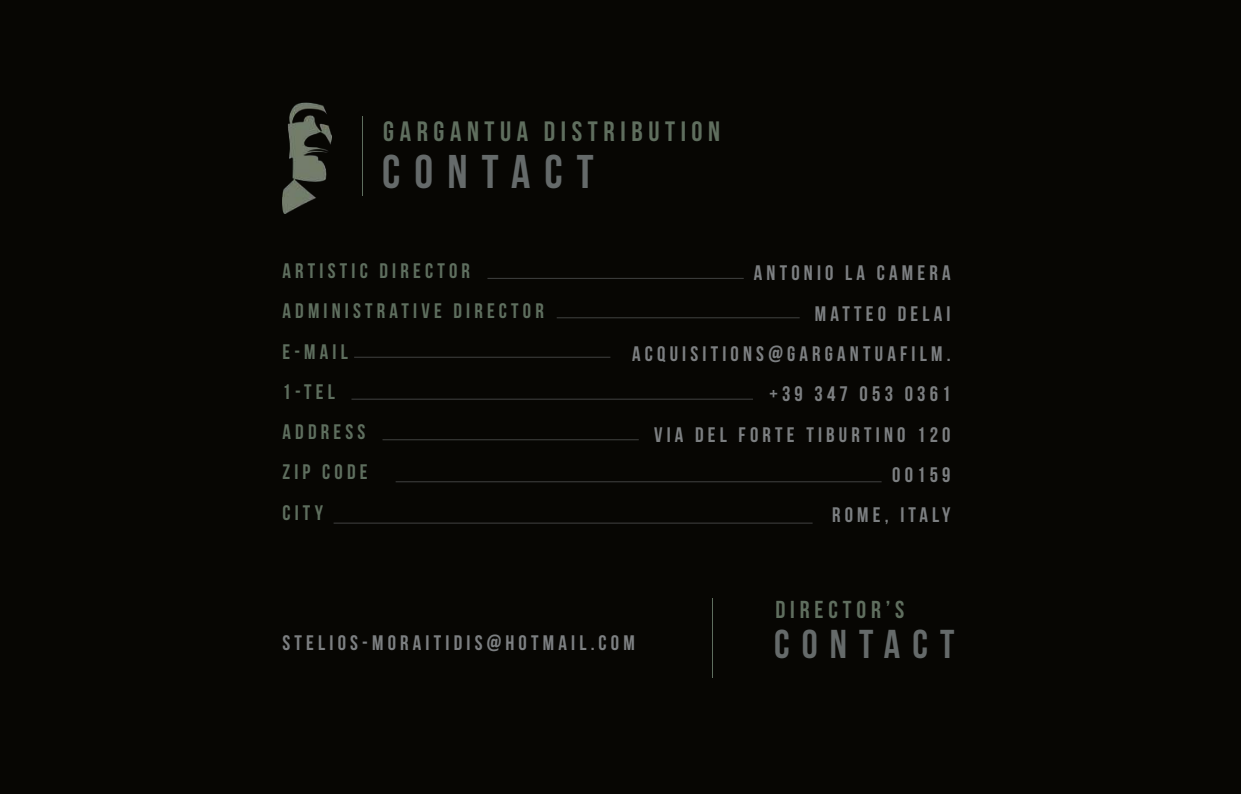
<style>
.page{position:relative;width:1241px;height:794px;background:#fff}
.page>*{position:absolute;margin:0;border:0;box-sizing:border-box;transform-origin:0 0}
.t1{font:47.25px "Bebas Neue";letter-spacing:.3em;color:#656a6a}
.t2{font:40.25px "Bebas Neue";letter-spacing:.3em;color:#656a6a}
.t3{font:28px "Bebas Neue";letter-spacing:.2em;color:#5f6e5e}
.t4{font:24.5px "Bebas Neue";letter-spacing:.2em;color:#5f6e5e}
.t5{font:21px/40.2px "Bebas Neue";letter-spacing:.2em;color:#7c7f81;text-align:right}
.t6{font:21px/40.2px "Bebas Neue";letter-spacing:.2em;color:#5e6e5e}
</style>
<div class="page">
<div style="left:0;top:0;width:1240px;height:794px;background:#070603"></div>
<hr style="left:351px;top:399px;width:402px;height:1px;background:#7c7f81">
<hr style="left:354px;top:357px;width:256px;height:1px;background:#7c7f81">
<hr style="left:395px;top:481px;width:486px;height:1px;background:#7c7f81">
<hr style="left:333px;top:522px;width:479px;height:1px;background:#7c7f81">
<hr style="left:382px;top:439px;width:256px;height:1px;background:#7c7f81">
<hr style="left:556px;top:317px;width:243px;height:1px;background:#7c7f81">
<hr style="left:487px;top:278px;width:256px;height:1px;background:#7c7f81">
<hr style="left:362px;top:116px;width:1px;height:80px;background:#5e6e5e">
<img style="left:282px;top:102px;width:49px;height:111px">
<hr style="left:712px;top:598px;width:1px;height:80px;background:#5e6e5e">
<h3 class="t3" style="left:383px;top:116px;width:338px">GARGANTUA DISTRIBUTION</h3>
<h1 class="t1" style="left:382px;top:145px;width:213px">CONTACT</h1>
<p class="t6" style="left:282px;top:250px;width:263px">ARTISTIC DIRECTOR<br>ADMINISTRATIVE DIRECTOR<br>E-MAIL<br>1-TEL<br>ADDRESS<br>ZIP CODE<br>CITY</p>
<p class="t5" style="left:632px;top:253px;width:320px">ANTONIO LA CAMERA<br>MATTEO DELAI<br>ACQUISITIONS@GARGANTUAFILM. +39 347 053 0361<br>VIA DEL FORTE TIBURTINO 120<br>00159<br>ROME, ITALY</p>
<p class="t5" style="left:282px;top:622px;width:354px">STELIOS-MORAITIDIS@HOTMAIL.COM</p>
<p class="t4" style="left:775px;top:596px;width:130px">DIRECTOR’S</p>
<h2 class="t2" style="left:774px;top:622px;width:182px">CONTACT</h2>
</div>
